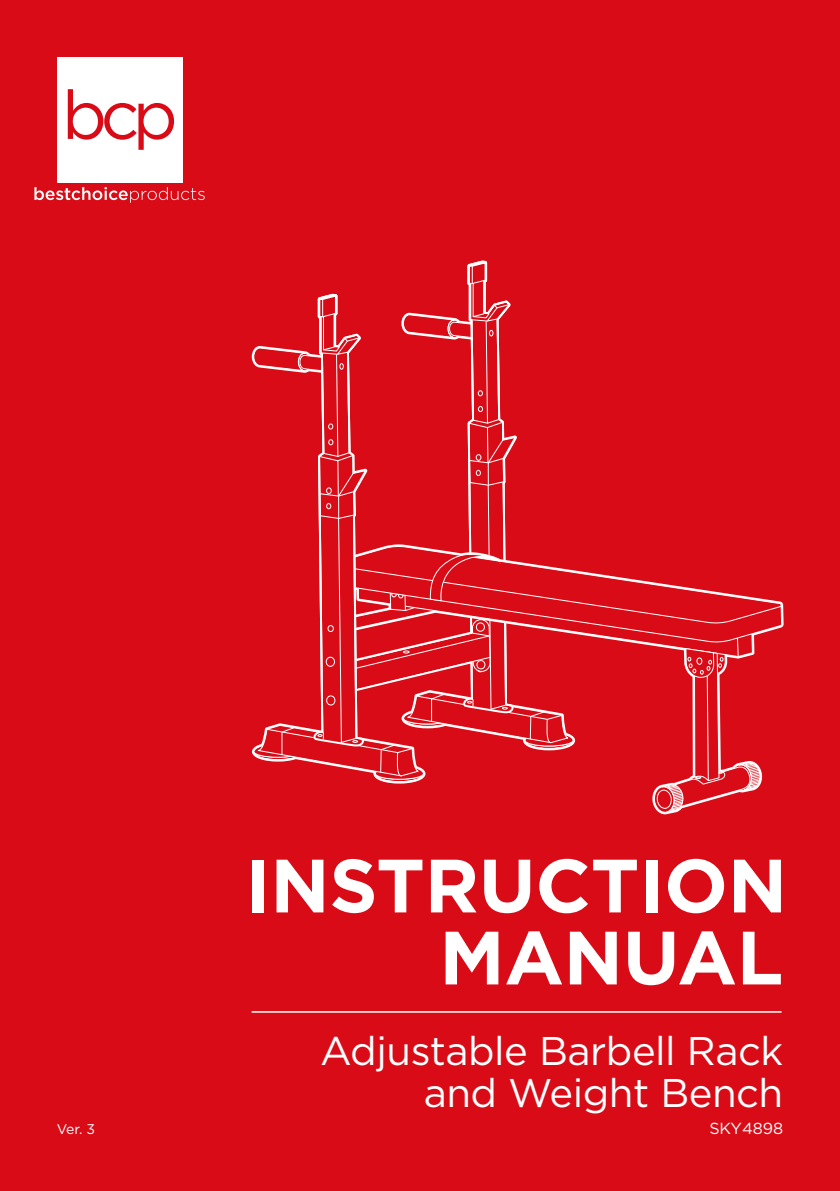
<style>
.page{position:relative;width:840px;height:1191px;background:#fff}
.page>*{position:absolute;margin:0;border:0;box-sizing:border-box;transform-origin:0 0}
.t1{font:700 75.2px/72px "Gotham";letter-spacing:-.005em;color:#fff;text-align:right}
.t2{font:40px/42px "Gotham";letter-spacing:-.01em;color:#fff;text-align:right}
.t3{font:16px "Gotham";color:#fff}
.t4{font:14px "Gotham";color:#fff}
</style>
<div class="page">
<div style="left:0;top:0;width:839px;height:1191px;background:#d90b17"></div>
<hr style="left:251px;top:1011px;width:530px;height:1px;background:#fff">
<div style="left:57px;top:57px;width:125px;height:125px;background:#fff"></div>
<svg style="left:68px;top:89px;width:106px;height:61px"></svg>
<svg style="left:34px;top:187px;width:170px;height:16px"></svg>
<svg style="left:251px;top:261px;width:531px;height:554px"></svg>
<h1 class="t1" style="left:245px;top:849px;width:543px">INSTRUCTION<br>MANUAL</h1>
<p class="t2" style="left:320px;top:1029px;width:464px">Adjustable Barbell Rack and Weight Bench</p>
<p class="t4" style="left:57px;top:1120px;width:40px">Ver. 3</p>
<p class="t3" style="left:709px;top:1118px;width:75px">SKY4898</p>
</div>
